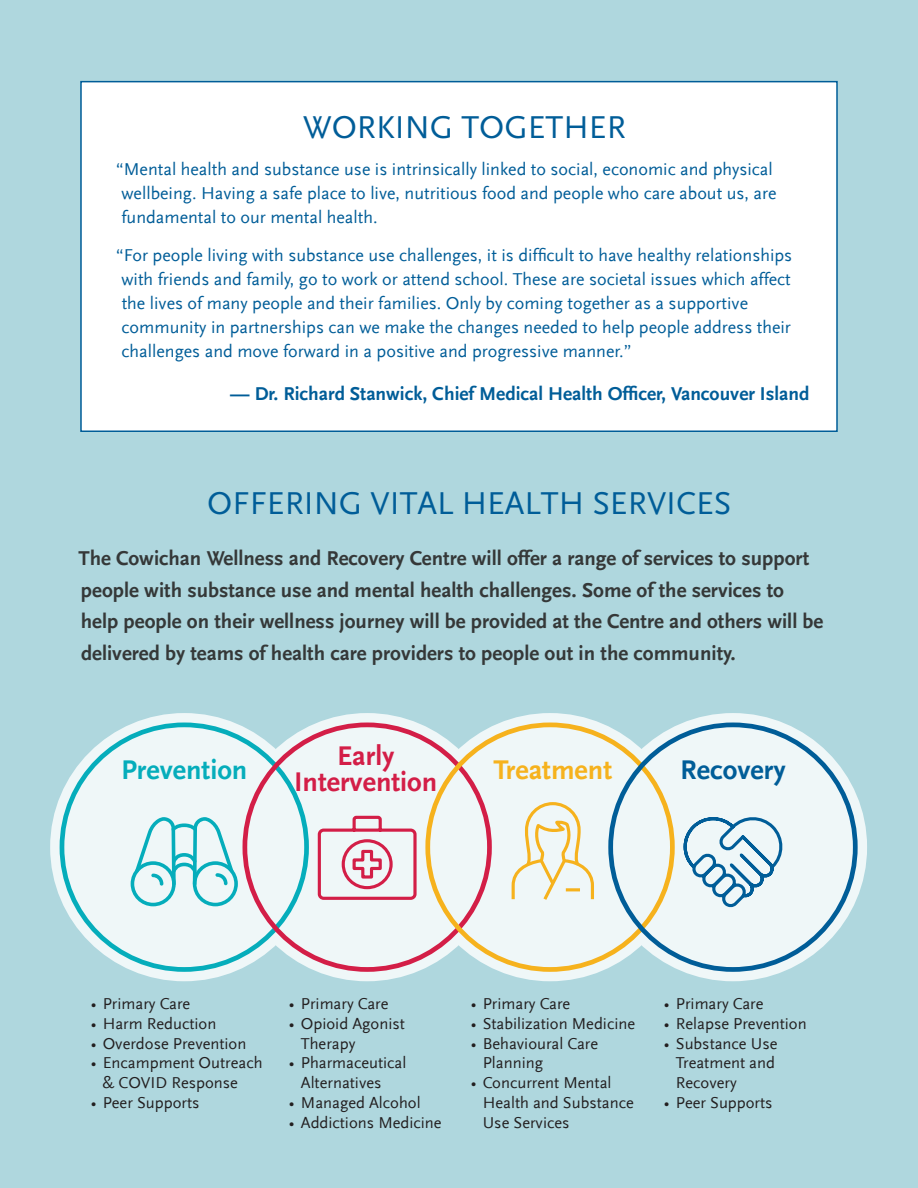
<style>
.page{position:relative;width:918px;height:1188px;background:#afd7de}
.page>*{position:absolute;margin:0;border:0;box-sizing:border-box;transform-origin:0 0}
.H2_caps_subhead{font:33px "Scala Sans Caps";color:#005d98}
.p1{font:700 28.35px/25.2px "Scala Sans";color:#d31e47;text-align:center}
.p1-2{font:700 28.35px "Scala Sans";color:#05adbb}
.p1-3{font:700 28.35px "Scala Sans";color:#f6b21d}
.p1-4{font:700 28.35px "Scala Sans";color:#005d98}
.p2_bold_highlight_pa{font:700 21px/31.5px "Scala Sans";color:#353838}
.p1-5{font:700 19.5px "Scala Sans";color:#005d98}
.p2_bold_highlight_pa-2{font:18px/24px "Scala Sans";color:#005d98}
.t1{font:16.5px/19.8px "Scala Sans";color:#231f20}
</style>
<div class="page">
<div style="left:62px;top:725px;width:245px;height:244px;background:#eff7f8;border-radius:50%"></div>
<div style="left:50px;top:713px;width:268px;height:268px;border:24px solid #fff;border-radius:50%"></div>
<svg style="left:245px;top:725px;width:244px;height:244px;fill:#eff7f8"></svg>
<div style="left:233px;top:713px;width:268px;height:268px;border:24px solid #fff;border-radius:50%"></div>
<div style="left:428px;top:725px;width:244px;height:244px;background:#eff7f8;border-radius:50%"></div>
<div style="left:416px;top:713px;width:268px;height:268px;border:24px solid #fff;border-radius:50%"></div>
<div style="left:611px;top:725px;width:244px;height:244px;background:#eff7f8;border-radius:50%"></div>
<div style="left:599px;top:713px;width:268px;height:268px;border:24px solid #fff;border-radius:50%"></div>
<div style="left:80px;top:81px;width:758px;height:351px;background:#fff;border:2px solid #005d98"></div>
<svg style="left:683px;top:817px;width:100px;height:91px"></svg>
<svg style="left:131px;top:817px;width:107px;height:89px"></svg>
<svg style="left:316px;top:814px;width:102px;height:87px;background:#e8c6d0"></svg>
<svg style="left:511px;top:802px;width:83px;height:98px;background:#f0ead1"></svg>
<p class="H2_caps_subhead" style="left:303px;top:109px;width:324px">WORKING TOGETHER</p>
<p class="p2_bold_highlight_pa-2" style="left:122px;top:158px;width:657px;text-indent:-6px">“Mental health and substance use is intrinsically linked to social, economic and physical wellbeing. Having a safe place to live, nutritious food and people who care about us, are fundamental to our mental health.</p>
<p class="p2_bold_highlight_pa-2" style="left:122px;top:243px;width:672px;text-indent:-6px">“For people living with substance use challenges, it is difficult to have healthy relationships with friends and family, go to work or attend school. These are societal issues which affect the lives of many people and their families. Only by coming together as a supportive community in partnerships can we make the changes needed to help people address their challenges and move forward in a positive and progressive manner.”</p>
<p class="p1-5" style="left:230px;top:384px;width:581px">— Dr. Richard Stanwick, Chief Medical Health Officer, Vancouver Island</p>
<p class="H2_caps_subhead" style="left:207px;top:485px;width:526px">OFFERING VITAL HEALTH SERVICES</p>
<p class="p2_bold_highlight_pa" style="left:78px;top:543px;width:746px">The Cowichan Wellness and Recovery Centre will offer a range of services to support people with substance use and mental health challenges. Some of the services to help people on their wellness journey will be provided at the Centre and others will be delivered by teams of health care providers to people out in the community.</p>
<p class="p1" style="left:294px;top:744px;width:145px">Early<br>Intervention</p>
<p class="p1-2" style="left:121px;top:755px;width:128px">Prevention</p>
<p class="p1-3" style="left:493px;top:755px;width:120px">Treatment</p>
<p class="p1-4" style="left:680px;top:755px;width:107px">Recovery</p>
<p class="t1" style="left:91px;top:994px;width:101px">• Primary Care</p>
<p class="t1" style="left:91px;top:1014px;width:127px">• Harm Reduction</p>
<p class="t1" style="left:91px;top:1034px;width:157px">• Overdose Prevention</p>
<p class="t1" style="left:103px;top:1053px;width:161px;text-indent:-12px">• Encampment Outreach &amp; COVID Response</p>
<p class="t1" style="left:91px;top:1093px;width:110px">• Peer Supports</p>
<p class="t1" style="left:289px;top:994px;width:101px">• Primary Care</p>
<p class="t1" style="left:301px;top:1014px;width:106px;text-indent:-12px">• Opioid Agonist<br>Therapy</p>
<p class="t1" style="left:301px;top:1053px;width:107px;text-indent:-12px">• Pharmaceutical<br>Alternatives</p>
<p class="t1" style="left:289px;top:1093px;width:133px">• Managed Alcohol</p>
<p class="t1" style="left:289px;top:1113px;width:154px">• Addictions Medicine</p>
<p class="t1" style="left:471px;top:994px;width:101px">• Primary Care</p>
<p class="t1" style="left:471px;top:1014px;width:166px">• Stabilization Medicine</p>
<p class="t1" style="left:483px;top:1034px;width:117px;text-indent:-12px">• Behavioural Care<br>Planning</p>
<p class="t1" style="left:483px;top:1073px;width:153px;text-indent:-12px">• Concurrent Mental<br>Health and Substance<br>Use Services</p>
<p class="t1" style="left:664px;top:994px;width:101px">• Primary Care</p>
<p class="t1" style="left:664px;top:1014px;width:144px">• Relapse Prevention</p>
<p class="t1" style="left:676px;top:1034px;width:103px;text-indent:-12px">• Substance Use<br>Treatment and<br>Recovery</p>
<p class="t1" style="left:664px;top:1093px;width:110px">• Peer Supports</p>
</div>
